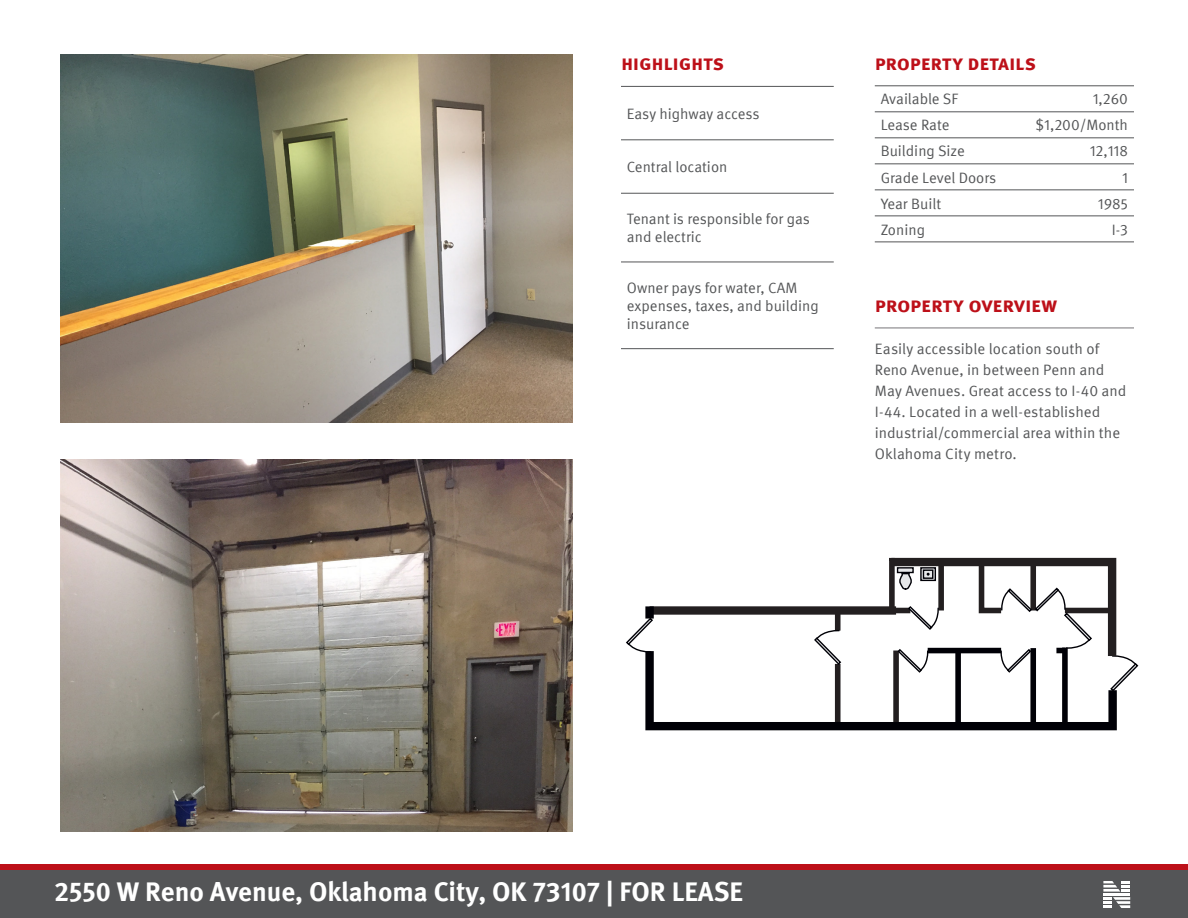
<style>
.page{position:relative;width:1188px;height:918px;background:#fff}
.page>*{position:absolute;margin:0;border:0;box-sizing:border-box;transform-origin:0 0}
.t1{font:700 27px "KF Meta OT";color:#fff}
.t2{font:700 21px "KF Meta OT";letter-spacing:-.01em;color:#bd1019}
.t3{font:15px/21px "KF Meta OT";color:#545557}
</style>
<div class="page">
<div style="left:0;top:864px;width:1188px;height:7px;background:#bd1019"></div>
<div style="left:0;top:871px;width:1188px;height:47px;background:#545557"></div>
<svg style="left:1103px;top:881px;width:27px;height:27px"></svg>
<hr style="left:1103px;top:893px;width:27px;height:3px;background:#fff">
<hr style="left:875px;top:85px;width:138px;height:1px;background:#545557">
<hr style="left:1013px;top:85px;width:121px;height:1px;background:#545557">
<hr style="left:875px;top:111px;width:138px;height:1px;background:#545557">
<hr style="left:1013px;top:111px;width:121px;height:1px;background:#545557">
<hr style="left:875px;top:137px;width:138px;height:1px;background:#545557">
<hr style="left:1013px;top:137px;width:121px;height:1px;background:#545557">
<hr style="left:875px;top:163px;width:138px;height:1px;background:#545557">
<hr style="left:1013px;top:163px;width:121px;height:1px;background:#545557">
<hr style="left:875px;top:189px;width:138px;height:1px;background:#545557">
<hr style="left:1013px;top:189px;width:121px;height:1px;background:#545557">
<hr style="left:875px;top:215px;width:138px;height:1px;background:#545557">
<hr style="left:1013px;top:215px;width:121px;height:1px;background:#545557">
<hr style="left:875px;top:242px;width:138px;height:1px;background:#545557">
<hr style="left:1013px;top:242px;width:121px;height:1px;background:#545557">
<hr style="left:875px;top:328px;width:259px;height:1px;background:#767578">
<hr style="left:621px;top:86px;width:213px;height:1px;background:#545557">
<hr style="left:621px;top:139px;width:213px;height:1px;background:#545557">
<hr style="left:621px;top:193px;width:213px;height:1px;background:#545557">
<hr style="left:621px;top:262px;width:213px;height:1px;background:#545557">
<hr style="left:621px;top:348px;width:213px;height:1px;background:#545557">
<div style="left:650px;top:606px;width:246px;height:9px;background:#231f20"></div>
<div style="left:835px;top:611px;width:6px;height:20px;background:#231f20"></div>
<svg style="left:814px;top:629px;width:27px;height:14px"></svg>
<svg style="left:645px;top:643px;width:472px;height:88px"></svg>
<svg style="left:626px;top:619px;width:28px;height:34px"></svg>
<div style="left:645px;top:606px;width:9px;height:13px;background:#000006"></div>
<div style="left:1062px;top:648px;width:6px;height:78px;background:#000006"></div>
<div style="left:1030px;top:648px;width:6px;height:74px;background:#000006"></div>
<div style="left:955px;top:650px;width:6px;height:76px;background:#000006"></div>
<svg style="left:883px;top:557px;width:256px;height:136px"></svg>
<img style="left:60px;top:54px;width:512px;height:368px">
<img style="left:60px;top:459px;width:512px;height:372px">
<p class="t2" style="left:621px;top:49px;width:82px">Highlights</p>
<p class="t3" style="left:627px;top:103px;width:134px">Easy highway access</p>
<p class="t3" style="left:627px;top:157px;width:102px">Central location</p>
<p class="t3" style="left:627px;top:210px;width:184px;line-height:18px">Tenant is responsible for gas and electric</p>
<p class="t3" style="left:627px;top:279px;width:193px;line-height:18px">Owner pays for water, CAM expenses, taxes, and building insurance</p>
<p class="t2" style="left:875px;top:49px;width:163px">PROPERTY DETAILS</p>
<p class="t3" style="left:881px;top:89px;width:79px">Available SF</p>
<p class="t3" style="left:1093px;top:89px;width:37px">1,260</p>
<p class="t3" style="left:881px;top:115px;width:70px">Lease Rate</p>
<p class="t3" style="left:1036px;top:115px;width:94px">$1,200/Month</p>
<p class="t3" style="left:881px;top:141px;width:86px">Building Size</p>
<p class="t3" style="left:1090px;top:141px;width:40px">12,118</p>
<p class="t3" style="left:881px;top:167px;width:117px">Grade Level Doors</p>
<p class="t3" style="left:1122px;top:167px;width:7px">1</p>
<p class="t3" style="left:881px;top:193px;width:62px">Year Built</p>
<p class="t3" style="left:1098px;top:193px;width:32px">1985</p>
<p class="t3" style="left:881px;top:219px;width:46px">Zoning</p>
<p class="t3" style="left:1112px;top:219px;width:18px">I-3</p>
<p class="t2" style="left:875px;top:291px;width:184px">PROPERTY OVERVIEW</p>
<p class="t3" style="left:875px;top:338px;width:253px">Easily accessible location south of Reno Avenue, in between Penn and May Avenues. Great access to I-40 and I-44. Located in a well-established industrial/commercial area within the Oklahoma City metro.</p>
<p class="t1" style="left:54px;top:875px;width:690px">2550 W Reno Avenue, Oklahoma City, OK 73107 | FOR LEASE</p>
</div>
